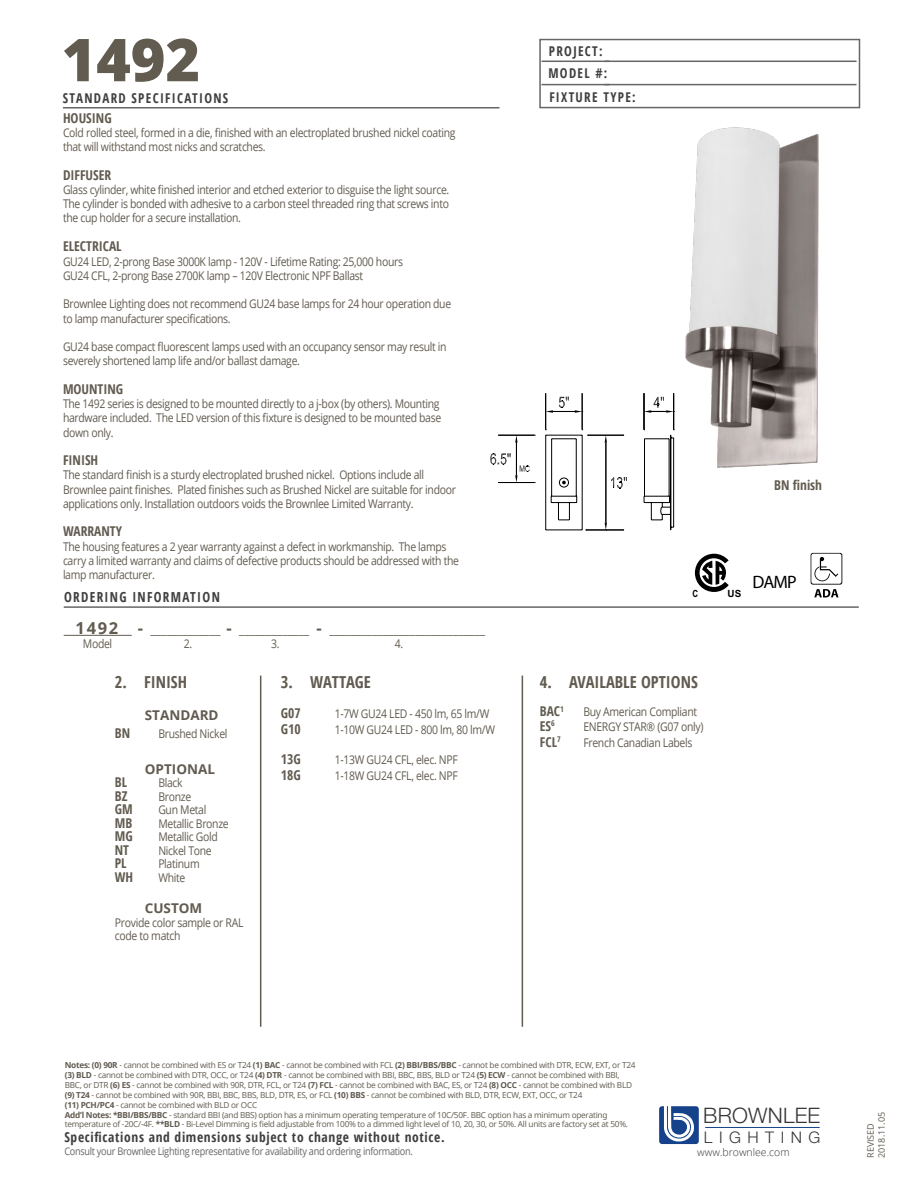
<style>
.page{position:relative;width:918px;height:1188px;background:#fff}
.page>*{position:absolute;margin:0;border:0;box-sizing:border-box;transform-origin:0 0}
.t1{font:800 59.1px "Open Sans";color:#615b50}
.t2{font:300 21.3px "Helvetica Neue LT Std";letter-spacing:.01em;color:#373737}
.t3{font:18px "Myriad Pro";color:#000101}
.t4{font:700 condensed 16.5px "Open Sans";color:#615b50}
.t5{font:300 16.05px "Helvetica Neue LT Std";letter-spacing:.405em;color:#373737}
.t6{font:700 condensed 13.8px "Open Sans";letter-spacing:.1em;color:#3f3f3f;scale:.95 1}
.t7{font:700 condensed 13.5px "Open Sans";color:#615b50}
.t8{font:700 condensed 13.5px "Open Sans";letter-spacing:.05em;color:#3f3f3f}
.t9{font:700 condensed 13.5px/22.5px "Open Sans";letter-spacing:.1em;color:#3f3f3f}
.t10{font:700 13.5px "Open Sans";color:#615b50}
.t11{font:12px/14.2px "Open Sans";letter-spacing:-.03em;color:#615b50;scale:.87 1}
.t12{font:12px/14.4px "Open Sans";letter-spacing:-.03em;color:#615b50}
.t13{font:10.5px "Open Sans";letter-spacing:-.03em;color:#666;scale:.87 1}
.t14{font:300 10.5px "Open Sans";color:#373737}
.t15{font:700 9.9px "Arial";color:#000}
.t16{font:700 9.9px "Arial";color:#000;scale:.8 1}
.t17{font:9px/10.8px "Open Sans";color:#615b50}
.t18{font:8.25px/9.9px "Open Sans";letter-spacing:-.03em;color:#615b50}
.s1{font-weight:700;font-size:16.5px}
.s2{font-weight:700}
</style>
<div class="page">
<div style="left:539px;top:39px;width:321px;height:69px;border:2px solid #666"></div>
<hr style="left:605px;top:61px;width:252px;height:1px;background:#666">
<hr style="left:542px;top:61px;width:67px;height:1px;background:#666">
<hr style="left:604px;top:84px;width:252px;height:1px;background:#666">
<hr style="left:542px;top:84px;width:67px;height:1px;background:#666">
<hr style="left:63px;top:107px;width:437px;height:1px;background:#666">
<hr style="left:705px;top:1127px;width:115px;height:1px;background:#15428a">
<svg style="left:659px;top:1106px;width:40px;height:38px"></svg>
<hr style="left:64px;top:635px;width:68px;height:1px;background:#615b50">
<hr style="left:64px;top:606px;width:795px;height:2px;background:#666">
<svg style="left:811px;top:553px;width:31px;height:44px"></svg>
<svg style="left:695px;top:554px;width:34px;height:38px"></svg>
<hr style="left:545px;top:393px;width:1px;height:37px;background:#000">
<hr style="left:582px;top:393px;width:1px;height:37px;background:#000">
<svg style="left:546px;top:397px;width:37px;height:16px"></svg>
<hr style="left:644px;top:393px;width:1px;height:37px;background:#000">
<svg style="left:644px;top:397px;width:27px;height:16px"></svg>
<svg style="left:515px;top:436px;width:3px;height:7px"></svg>
<hr style="left:498px;top:435px;width:37px;height:1px;background:#000">
<hr style="left:516px;top:442px;width:1px;height:33px;background:#000">
<svg style="left:545px;top:430px;width:130px;height:101px"></svg>
<div style="left:559px;top:478px;width:10px;height:9px;border:1px solid #000;border-radius:50%"></div>
<svg style="left:490px;top:453px;width:46px;height:30px"></svg>
<img style="left:671px;top:127px;width:148px;height:343px">
<hr style="left:260px;top:676px;width:1px;height:351px;background:#615b50">
<hr style="left:522px;top:676px;width:1px;height:351px;background:#615b50">
<h1 class="t1" style="left:62px;top:15px;width:140px">1492</h1>
<p class="t9" style="left:548px;top:39px;width:60px">PROJECT:<br>MODEL #:</p>
<p class="t9" style="left:63px;top:87px;width:167px">STANDARD SPECIFICATIONS</p>
<p class="t9" style="left:549px;top:86px;width:88px">FIXTURE TYPE:</p>
<p class="t7" style="left:63px;top:108px;width:50px">HOUSING</p>
<p class="t11" style="left:63px;top:125px;width:453px">Cold rolled steel, formed in a die, finished with an electroplated brushed nickel coating that will withstand most nicks and scratches.</p>
<p class="t7" style="left:63px;top:165px;width:50px">DIFFUSER</p>
<p class="t11" style="left:63px;top:182px;width:446px;text-align:justify">Glass cylinder, white finished interior and etched exterior to disguise the light source.<br>The cylinder is bonded with adhesive to a carbon steel threaded ring that screws into the cup holder for a secure installation.</p>
<p class="t7" style="left:63px;top:237px;width:60px">ELECTRICAL</p>
<p class="t11" style="left:63px;top:254px;width:392px">GU24 LED, 2-prong Base 3000K lamp - 120V - Lifetime Rating: 25,000 hours<br>GU24 CFL, 2-prong Base 2700K lamp – 120V Electronic NPF Ballast</p>
<p class="t11" style="left:63px;top:297px;width:448px">Brownlee Lighting does not recommend GU24 base lamps for 24 hour operation due to lamp manufacturer specifications.</p>
<p class="t11" style="left:63px;top:339px;width:442px">GU24 base compact fluorescent lamps used with an occupancy sensor may result in severely shortened lamp life and/or ballast damage.</p>
<p class="t7" style="left:63px;top:380px;width:62px">MOUNTING</p>
<p class="t11" style="left:63px;top:396px;width:436px">The 1492 series is designed to be mounted directly to a j-box (by others). Mounting hardware included. The LED version of this fixture is designed to be mounted base down only.</p>
<p class="t7" style="left:63px;top:451px;width:37px">FINISH</p>
<p class="t11" style="left:63px;top:468px;width:453px">The standard finish is a sturdy electroplated brushed nickel. Options include all<br>Brownlee paint finishes. Plated finishes such as Brushed Nickel are suitable for indoor applications only. Installation outdoors voids the Brownlee Limited Warranty.</p>
<p class="t7" style="left:63px;top:522px;width:61px">WARRANTY</p>
<p class="t11" style="left:63px;top:539px;width:457px">The housing features a 2 year warranty against a defect in workmanship. The lamps carry a limited warranty and claims of defective products should be addressed with the lamp manufacturer.</p>
<p class="t6" style="left:64px;top:588px;width:165px">ORDERING INFORMATION</p>
<p class="t16" style="left:693px;top:586px;width:9px">C</p>
<p class="t15" style="left:728px;top:586px;width:15px">US</p>
<p class="t12" style="left:83px;top:622px;width:404px;text-indent:-7px"><span class="s1">1492 -</span> _____________ <span class="s1">-</span> _____________ <span class="s1">-</span> _____________________________<br>Model</p>
<p class="t11" style="left:184px;top:637px;width:11px">2.</p>
<p class="t11" style="left:271px;top:637px;width:11px">3.</p>
<p class="t11" style="left:395px;top:637px;width:11px">4.</p>
<h3 class="t4" style="left:115px;top:671px;width:74px">2. FINISH</h3>
<p class="t10" style="left:145px;top:705px;width:75px">STANDARD</p>
<p class="t7" style="left:115px;top:723px;width:17px">BN</p>
<p class="t11" style="left:158px;top:726px;width:81px">Brushed Nickel</p>
<p class="t10" style="left:145px;top:759px;width:72px">OPTIONAL</p>
<p class="t7" style="left:115px;top:773px;width:14px">BL</p>
<p class="t11" style="left:158px;top:775px;width:30px">Black</p>
<p class="t7" style="left:115px;top:786px;width:14px">BZ</p>
<p class="t11" style="left:158px;top:789px;width:39px">Bronze</p>
<p class="t7" style="left:115px;top:800px;width:19px">GM</p>
<p class="t11" style="left:158px;top:802px;width:57px">Gun Metal</p>
<p class="t7" style="left:115px;top:813px;width:19px">MB</p>
<p class="t11" style="left:158px;top:816px;width:83px">Metallic Bronze</p>
<p class="t7" style="left:115px;top:827px;width:19px">MG</p>
<p class="t11" style="left:158px;top:829px;width:70px">Metallic Gold</p>
<p class="t7" style="left:115px;top:840px;width:16px">NT</p>
<p class="t11" style="left:158px;top:843px;width:63px">Nickel Tone</p>
<p class="t7" style="left:115px;top:854px;width:13px">PL</p>
<p class="t11" style="left:158px;top:856px;width:49px">Platinum</p>
<p class="t7" style="left:115px;top:867px;width:20px">WH</p>
<p class="t11" style="left:158px;top:870px;width:33px">White</p>
<p class="t10" style="left:145px;top:899px;width:59px">CUSTOM</p>
<p class="t11" style="left:115px;top:915px;width:149px;line-height:13.5px">Provide color sample or RAL code to match</p>
<h3 class="t4" style="left:281px;top:671px;width:92px">3. WATTAGE</h3>
<p class="t7" style="left:281px;top:704px;width:21px">G07</p>
<p class="t11" style="left:335px;top:706px;width:179px">1-7W GU24 LED - 450 lm, 65 lm/W</p>
<p class="t7" style="left:281px;top:720px;width:21px">G10</p>
<p class="t11" style="left:335px;top:722px;width:186px">1-10W GU24 LED - 800 lm, 80 lm/W</p>
<p class="t7" style="left:281px;top:749px;width:21px">13G</p>
<p class="t11" style="left:335px;top:752px;width:143px">1-13W GU24 CFL, elec. NPF</p>
<p class="t7" style="left:281px;top:766px;width:21px">18G</p>
<p class="t11" style="left:335px;top:768px;width:143px">1-18W GU24 CFL, elec. NPF</p>
<h3 class="t4" style="left:540px;top:671px;width:159px">4. AVAILABLE OPTIONS</h3>
<p class="t7" style="left:540px;top:702px;width:25px">BAC<sup>1</sup></p>
<p class="t11" style="left:583px;top:704px;width:132px">Buy American Compliant</p>
<p class="t7" style="left:540px;top:716px;width:16px">ES<sup>6</sup></p>
<p class="t11" style="left:583px;top:719px;width:140px">ENERGY STAR® (G07 only)</p>
<p class="t7" style="left:540px;top:732px;width:22px">FCL<sup>7</sup></p>
<p class="t11" style="left:583px;top:735px;width:127px">French Canadian Labels</p>
<p class="t7" style="left:774px;top:476px;width:49px">BN finish</p>
<h3 class="t3" style="left:753px;top:571px;width:46px">DAMP</h3>
<p class="t18" style="left:65px;top:1060px;width:572px"><span class="s2">Notes: (0) 90R</span> - cannot be combined with ES or T24 <span class="s2">(1) BAC</span> - cannot be combined with FCL <span class="s2">(2) BBI/BBS/BBC</span> - cannot be combined with DTR, ECW, EXT, or T24 <span class="s2">(3) BLD</span> - cannot be combined with DTR, OCC, or T24 <span class="s2">(4) DTR</span> - cannot be combined with BBI, BBC, BBS, BLD or T24 <span class="s2">(5) ECW</span> - cannot be combined with BBI, BBC, or DTR <span class="s2">(6) ES</span> - cannot be combined with 90R, DTR, FCL, or T24 <span class="s2">(7) FCL</span> - cannot be combined with BAC, ES, or T24 <span class="s2">(8) OCC</span> - cannot be combined with BLD <span class="s2">(9) T24</span> - cannot be combined with 90R, BBI, BBC, BBS, BLD, DTR, ES, or FCL <span class="s2">(10) BBS</span> - cannot be combined with BLD, DTR, ECW, EXT, OCC, or T24<br><span class="s2">(11) PCH/PC4</span> - cannot be combined with BLD or OCC<br><span class="s2">Add’l Notes: *BBI/BBS/BBC</span> - standard BBI (and BBS) option has a minimum operating temperature of 10C/50F. BBC option has a minimum operating temperature of -20C/-4F. <span class="s2">**BLD</span> - Bi-Level Dimming is field adjustable from 100% to a dimmed light level of 10, 20, 30, or 50%. All units are factory set at 50%.</p>
<p class="t8" style="left:64px;top:1128px;width:382px">Specifications and dimensions subject to change without notice.</p>
<p class="t13" style="left:64px;top:1144px;width:402px">Consult your Brownlee Lighting representative for availability and ordering information.</p>
<h2 class="t2" style="left:703px;top:1103px;width:118px">BROWNLEE</h2>
<h3 class="t5" style="left:704px;top:1128px;width:118px">LIGHTING</h3>
<p class="t14" style="left:697px;top:1145px;width:94px">www.brownlee.com</p>
<p class="t17" style="left:865px;top:1158px;width:47px;rotate:-90deg">REVISED<br>2018.11.05</p>
</div>
